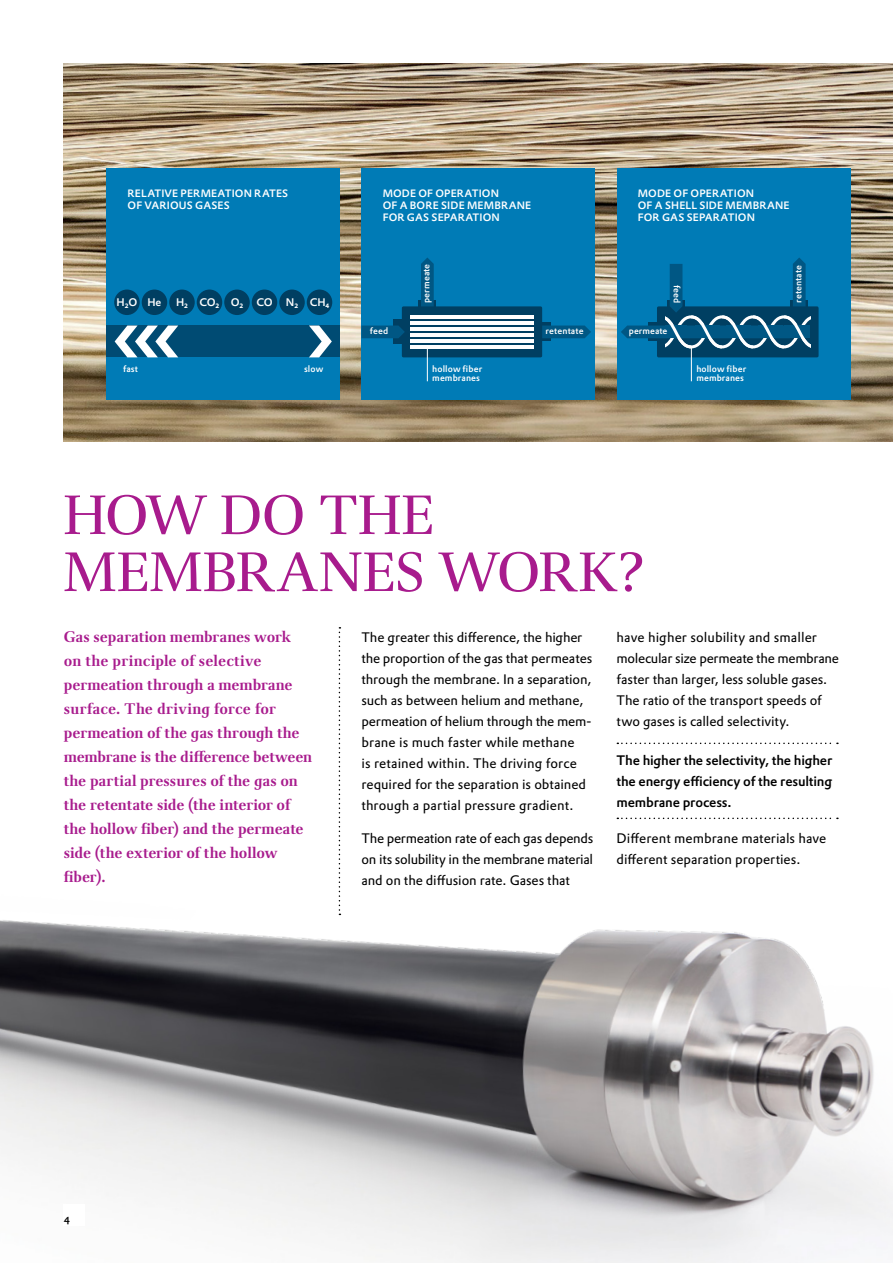
<style>
.page{position:relative;width:893px;height:1263px;background:#fff}
.page>*{position:absolute;margin:0;border:0;box-sizing:border-box;transform-origin:0 0}
.t1{font:54px/57px "Evonik Antares";letter-spacing:.005em;color:#a81b8d}
.t2{font:500 15px/24px "Evonik Antares";letter-spacing:-.005em;color:#a81b8d}
.t3{font:13.5px/21px "Evonik Prokyon";letter-spacing:-.005em;color:#000}
.t4{font:500 13.5px/21px "Evonik Prokyon";letter-spacing:-.015em;color:#000;text-align:justify}
.t5{font:500 10.8px "Evonik Prokyon";letter-spacing:-.03em;color:#fff}
.t6{font:500 10.5px/12px "Evonik Prokyon";letter-spacing:.015em;color:#fff}
.t7{font:500 10.5px "Evonik Prokyon";color:#000}
.t8{font:500 9px/9px "Evonik Prokyon";letter-spacing:.01em;color:#fff}
.t9{font:700 6.3px "Evonik Prokyon";color:#fff}
</style>
<div class="page">
<img style="left:64px;top:63px;width:829px;height:378px">
<img style="left:0;top:627px;width:893px;height:636px">
<div style="left:617px;top:168px;width:233px;height:231px;background:#007bb6"></div>
<div style="left:657px;top:306px;width:162px;height:51px;background:#003f62;border-radius:2px"></div>
<hr style="left:691px;top:347px;width:1px;height:34px;background:#fff">
<svg style="left:621px;top:257px;width:189px;height:91px"></svg>
<div style="left:361px;top:168px;width:234px;height:231px;background:#007bb6"></div>
<svg style="left:402px;top:306px;width:140px;height:51px;background:#295f7c"></svg>
<div style="left:531px;top:323px;width:20px;height:18px;background:#003f62"></div>
<div style="left:393px;top:320px;width:14px;height:24px;background:#003f62"></div>
<div style="left:418px;top:300px;width:18px;height:24px;background:#003f62"></div>
<hr style="left:410px;top:315px;width:124px;height:3px;background:#fff">
<hr style="left:410px;top:321px;width:124px;height:3px;background:#fff">
<hr style="left:410px;top:327px;width:124px;height:3px;background:#fff">
<hr style="left:410px;top:333px;width:124px;height:3px;background:#fff">
<hr style="left:410px;top:339px;width:124px;height:3px;background:#fff">
<hr style="left:410px;top:345px;width:124px;height:3px;background:#fff">
<svg style="left:361px;top:325px;width:44px;height:13px"></svg>
<svg style="left:542px;top:325px;width:49px;height:13px"></svg>
<svg style="left:421px;top:257px;width:13px;height:49px"></svg>
<hr style="left:427px;top:347px;width:1px;height:34px;background:#fff">
<div style="left:106px;top:168px;width:234px;height:231px;background:#007bb6"></div>
<div style="left:106px;top:325px;width:234px;height:32px;background:#004b73"></div>
<svg style="left:114px;top:325px;width:65px;height:33px"></svg>
<svg style="left:309px;top:325px;width:23px;height:33px"></svg>
<div style="left:114px;top:290px;width:26px;height:25px;background:#003f62;border-radius:50%"></div>
<div style="left:142px;top:290px;width:25px;height:25px;background:#003f62;border-radius:50%"></div>
<div style="left:169px;top:290px;width:26px;height:25px;background:#003f62;border-radius:50%"></div>
<div style="left:197px;top:290px;width:25px;height:25px;background:#003f62;border-radius:50%"></div>
<div style="left:252px;top:290px;width:25px;height:25px;background:#003f62;border-radius:50%"></div>
<div style="left:224px;top:290px;width:26px;height:25px;background:#003f62;border-radius:50%"></div>
<div style="left:279px;top:290px;width:26px;height:25px;background:#003f62;border-radius:50%"></div>
<div style="left:307px;top:290px;width:25px;height:25px;background:#003f62;border-radius:50%"></div>
<svg style="left:339px;top:627px;width:1px;height:288px"></svg>
<svg style="left:617px;top:743px;width:221px;height:1px"></svg>
<svg style="left:617px;top:818px;width:221px;height:1px"></svg>
<div style="left:64px;top:1204px;width:21px;height:21px;background:#fff"></div>
<p class="t6" style="left:128px;top:186px;width:162px">RELATIVE PERMEATION RATES<br>OF VARIOUS GASES</p>
<p class="t5" style="left:117px;top:294px;width:46px">H<sub>2</sub>O He</p>
<p class="t5" style="left:176px;top:294px;width:65px">H<sub>2</sub> CO<sub>2</sub> O</p>
<p class="t5" style="left:256px;top:294px;width:18px">CO</p>
<p class="t9" style="left:239px;top:301px;width:5px">2</p>
<p class="t5" style="left:286px;top:294px;width:45px">N<sub>2</sub> CH<sub>4</sub></p>
<p class="t8" style="left:123px;top:364px;width:16px">fast</p>
<p class="t8" style="left:304px;top:364px;width:21px">slow</p>
<p class="t6" style="left:383px;top:186px;width:150px">MODE OF OPERATION<br>OF A BORE SIDE MEMBRANE<br>FOR GAS SEPARATION</p>
<p class="t8" style="left:370px;top:326px;width:20px">feed</p>
<p class="t8" style="left:421px;top:303px;width:41px;rotate:-90deg">permeate</p>
<p class="t8" style="left:432px;top:364px;width:51px">hollow fiber membranes</p>
<p class="t8" style="left:546px;top:326px;width:40px">retentate</p>
<p class="t6" style="left:638px;top:186px;width:153px">MODE OF OPERATION<br>OF A SHELL SIDE MEMBRANE<br>FOR GAS SEPARATION</p>
<p class="t8" style="left:682px;top:285px;width:20px;rotate:90deg">feed</p>
<p class="t8" style="left:629px;top:326px;width:40px">permeate</p>
<p class="t8" style="left:696px;top:364px;width:51px">hollow fiber membranes</p>
<p class="t8" style="left:793px;top:303px;width:40px;rotate:-90deg">retentate</p>
<h1 class="t1" style="left:64px;top:482px;width:584px">HOW DO THE<br>MEMBRANES WORK?</h1>
<p class="t2" style="left:64px;top:623px;width:250px">Gas separation membranes work on the principle of selective permeation through a membrane surface. The driving force for permeation of the gas through the membrane is the difference between the partial pressures of the gas on the retentate side (the interior of the hollow fiber) and the permeate side (the exterior of the hollow fiber).</p>
<p class="t3" style="left:361px;top:626px;width:232px">The greater this difference, the higher the proportion of the gas that permeates through the membrane. In a separation, such as between helium and methane, permeation of helium through the mem&shy;brane is much faster while methane<br>is retained within. The driving force required for the separation is obtained through a partial pressure gradient.</p>
<p class="t3" style="left:361px;top:827px;width:233px;text-align:justify">The permeation rate of each gas depends on its solubility in the membrane material and on the diffusion rate. Gases that</p>
<p class="t3" style="left:617px;top:626px;width:224px">have higher solubility and smaller molecular size permeate the membrane faster than larger, less soluble gases.<br>The ratio of the transport speeds of two gases is called selectivity.</p>
<p class="t4" style="left:617px;top:749px;width:217px">The higher the selectivity, the higher the energy efficiency of the resulting membrane process.</p>
<p class="t3" style="left:617px;top:827px;width:211px">Different membrane materials have different separation properties.</p>
<p class="t7" style="left:64px;top:1210px;width:8px">4</p>
</div>
